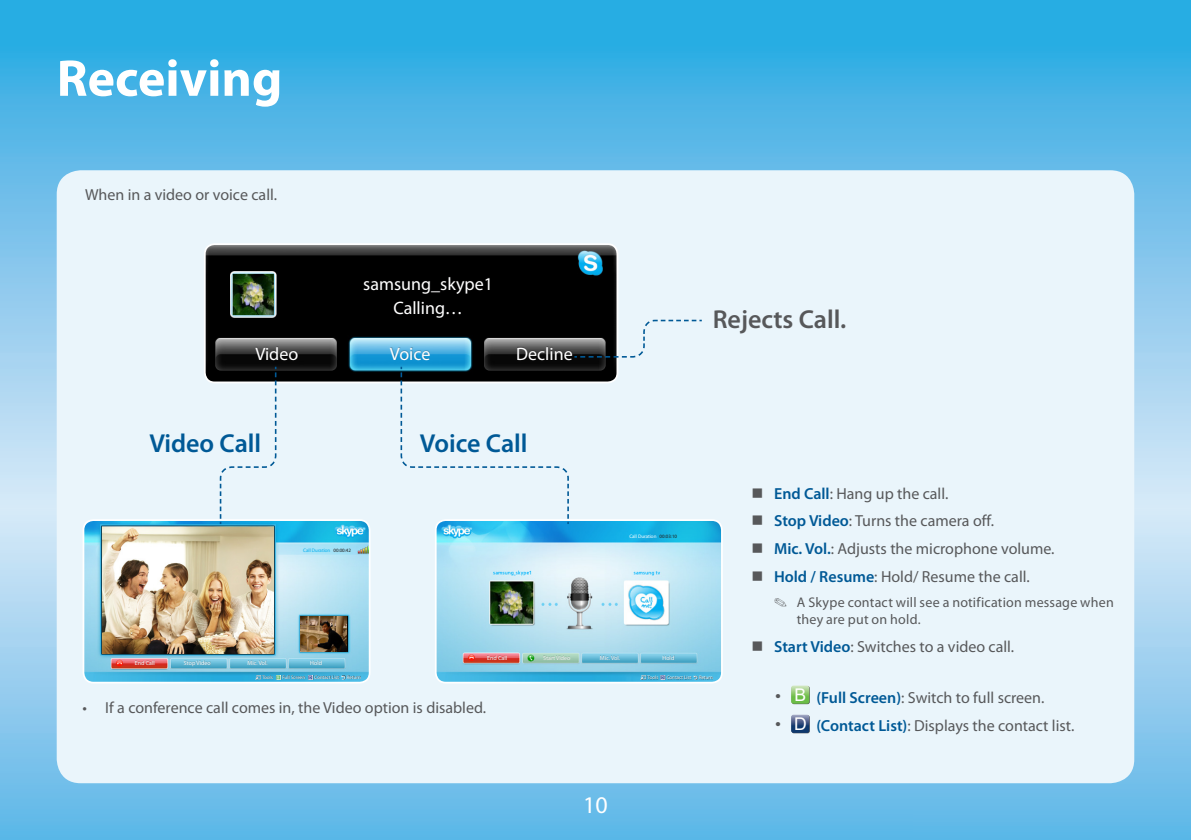
<style>
.page{position:relative;width:1191px;height:840px;background:#fff}
.page>*{position:absolute;margin:0;border:0;box-sizing:border-box;transform-origin:0 0}
.t1{font:700 52px "Myriad Pro";color:#fff}
.t2{font:600 26px "Myriad Pro";color:#005996}
.t3{font:600 26px "Myriad Pro";color:#57585a}
.t4{font:24px "Myriad Pro";color:#fff}
.t5{font:18px/24.4px "Myriad Pro";color:#fff;text-align:center}
.t6{font:16px/27.8px "Myriad Pro";color:#57585a}
.t7{font:14px/16.8px "Myriad Pro";letter-spacing:.015em;color:#57585a}
.t8{font:6px "Myriad Pro";color:#fff}
.t9{font:5px "Myriad Pro";color:#fff}
.t10{font:5px "Myriad Pro";color:#00aeef}
.s1{color:#231f20}
.s2{font-family:"ASTTV Icons 2"}
.s3{font-family:"AST TV Icons 3";color:#253f8e}
.s4{font-family:"AST TV Icons 3";color:#40ae49}
.s5{font-weight:600;color:#005996}
.s6{font-family:"Arial";font-size:17.6px;color:#fff}
</style>
<div class="page">
<img style="left:0;top:0;width:909px;height:808px">
<img style="left:909px;top:0;width:281px;height:839px">
<div style="left:0;top:808px;width:912px;height:31px;background:#60b9e8"></div>
<div style="left:57px;top:170px;width:1077px;height:612px;background:#eaf5fb;border-radius:24px"></div>
<img style="left:1190px;top:0;width:1px;height:808px">
<img style="left:1190px;top:808px;width:1px;height:31px">
<img style="left:438px;top:522px;width:282px;height:160px">
<div style="left:435px;top:519px;width:288px;height:164px;border:2px solid #fff;border-radius:10px"></div>
<hr style="left:487px;top:655px;width:20px;height:4px;background:#231f20;opacity:.3">
<hr style="left:543px;top:655px;width:27px;height:4px;background:#231f20;opacity:.3">
<hr style="left:600px;top:655px;width:20px;height:4px;background:#231f20;opacity:.3">
<hr style="left:663px;top:655px;width:11px;height:4px;background:#231f20;opacity:.3">
<div style="left:640px;top:674px;width:72px;height:5px;background:#231f20;opacity:.75"></div>
<svg style="left:660px;top:674px;width:5px;height:6px"></svg>
<img style="left:83px;top:522px;width:287px;height:160px">
<div style="left:83px;top:519px;width:287px;height:164px;border:2px solid #fff;border-radius:10px"></div>
<hr style="left:135px;top:660px;width:20px;height:4px;background:#231f20;opacity:.3">
<div style="left:184px;top:660px;width:27px;height:5px;background:#231f20;opacity:.3"></div>
<hr style="left:248px;top:660px;width:20px;height:4px;background:#231f20;opacity:.3">
<hr style="left:310px;top:660px;width:12px;height:4px;background:#231f20;opacity:.3">
<div style="left:256px;top:674px;width:104px;height:5px;background:#231f20;opacity:.75"></div>
<svg style="left:276px;top:674px;width:5px;height:5px"></svg>
<svg style="left:308px;top:674px;width:5px;height:5px"></svg>
<img style="left:300px;top:616px;width:47px;height:34px">
<img style="left:103px;top:526px;width:170px;height:127px">
<svg style="left:791px;top:685px;width:19px;height:18px"></svg>
<svg style="left:791px;top:685px;width:18px;height:18px"></svg>
<svg style="left:791px;top:714px;width:19px;height:19px"></svg>
<svg style="left:791px;top:714px;width:18px;height:18px"></svg>
<img style="left:207px;top:246px;width:410px;height:136px">
<div style="left:204px;top:243px;width:414px;height:140px;border:2px solid #fff;border-radius:10px"></div>
<div style="left:363px;top:276px;width:127px;height:42px;background:#000"></div>
<div style="left:255px;top:346px;width:43px;height:14px;background:#231f20;opacity:.3"></div>
<div style="left:389px;top:347px;width:41px;height:13px;background:#231f20;opacity:.3"></div>
<div style="left:517px;top:346px;width:55px;height:14px;background:#231f20;opacity:.3"></div>
<svg style="left:219px;top:365px;width:58px;height:160px"></svg>
<svg style="left:400px;top:365px;width:170px;height:160px"></svg>
<svg style="left:573px;top:319px;width:129px;height:39px"></svg>
<h1 class="t1" style="left:57px;top:44px;width:227px">Receiving</h1>
<p class="t6" style="left:85px;top:181px;width:193px">When in a video or voice call.</p>
<p class="t5" style="left:363px;top:271px;width:131px">samsung_skype1<br>Calling…</p>
<p class="t5" style="left:255px;top:341px;width:45px">Video</p>
<p class="t5" style="left:390px;top:341px;width:42px">Voice</p>
<p class="t5" style="left:516px;top:341px;width:58px">Decline</p>
<h2 class="t2" style="left:149px;top:426px;width:113px">Video Call</h2>
<h2 class="t2" style="left:420px;top:426px;width:109px">Voice Call</h2>
<h2 class="t3" style="left:712px;top:302px;width:135px">Rejects Call.</h2>
<p class="t10" style="left:303px;top:546px;width:49px">Call Duration <span class="s1">00:00:42</span></p>
<p class="t9" style="left:629px;top:533px;width:49px">Call Duration <span class="s1">00:03:10</span></p>
<p class="t8" style="left:487px;top:653px;width:22px">End Call</p>
<p class="t8" style="left:543px;top:653px;width:29px">Start Video</p>
<p class="t8" style="left:600px;top:653px;width:22px">Mic. Vol.</p>
<p class="t8" style="left:662px;top:653px;width:14px">Hold</p>
<p class="t9" style="left:640px;top:673px;width:74px"><span class="s2">T</span> Tools <span class="s3">}</span> Contact List <span class="s2">R</span> Return</p>
<p class="t8" style="left:135px;top:658px;width:22px">End Call</p>
<p class="t8" style="left:184px;top:658px;width:28px">Stop Video</p>
<p class="t8" style="left:247px;top:658px;width:22px">Mic. Vol.</p>
<p class="t8" style="left:310px;top:658px;width:14px">Hold</p>
<p class="t9" style="left:255px;top:673px;width:107px"><span class="s2">T</span> Tools <span class="s4">b</span> Full Screen <span class="s3">}</span> Contact List <span class="s2">R</span> Return</p>
<p class="t6" style="left:83px;top:692px;width:405px">• If a conference call comes in, the Video option is disabled.</p>
<h3 class="t4" style="left:583px;top:790px;width:26px">10</h3>
<p class="t6" style="left:774px;top:479px;width:282px"><span class="s5">End Call</span>: Hang up the call.<br><span class="s5">Stop Video</span>: Turns the camera off.<br><span class="s5">Mic. Vol.</span>: Adjusts the microphone volume.<br><span class="s5">Hold / Resume</span>: Hold/ Resume the call.</p>
<p class="t7" style="left:797px;top:593px;width:318px;text-indent:-23px">✎ A Skype contact will see a notification message when they are put on hold.</p>
<p class="t6" style="left:774px;top:632px;width:242px"><span class="s5">Start Video</span>: Switches to a video call.</p>
<p class="t6" style="left:794px;top:683px;width:282px"><span class="s6">B</span> <span class="s5">(Full Screen)</span>: Switch to full screen.<br><span class="s6">D</span> <span class="s5">(Contact List)</span>: Displays the contact list.</p>
</div>
